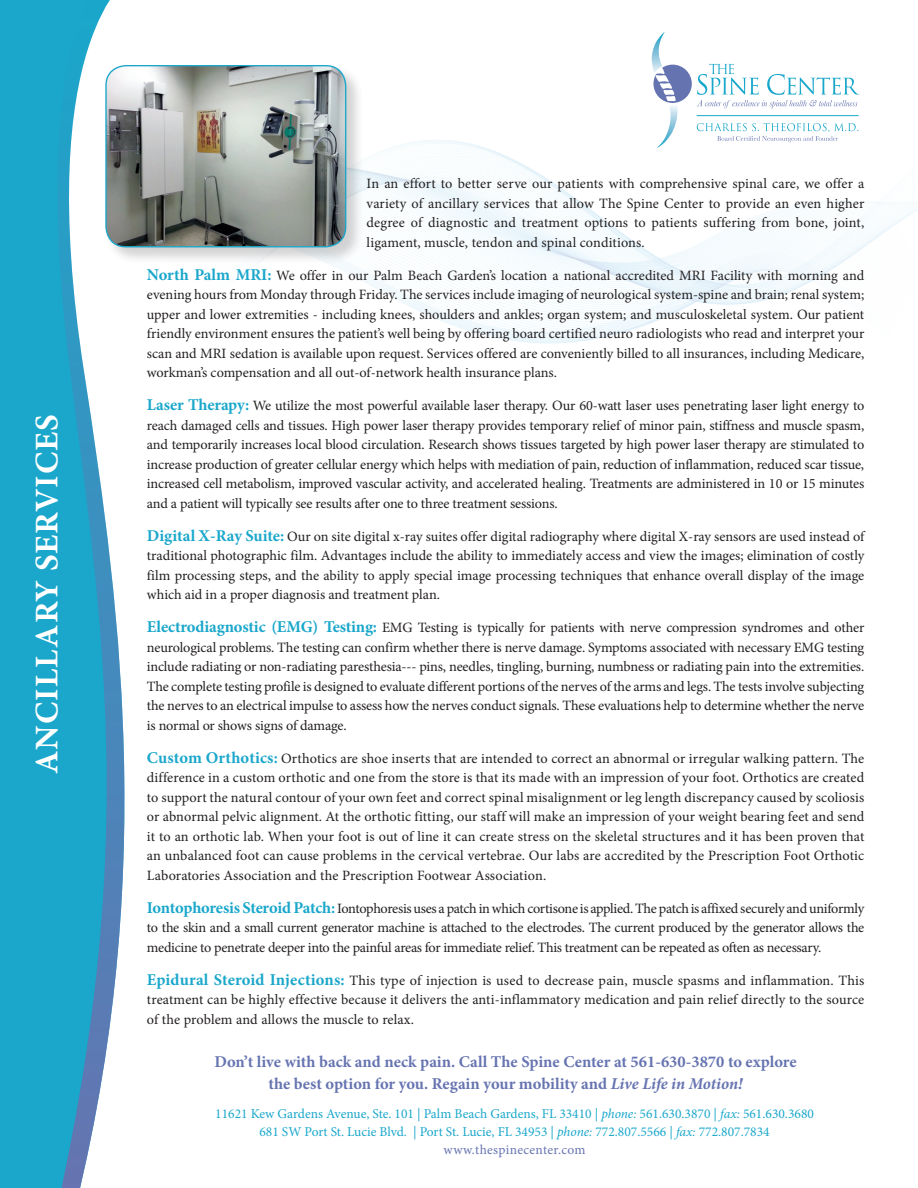
<style>
.page{position:relative;width:918px;height:1188px;background:#fff}
.page>*{position:absolute;margin:0;border:0;box-sizing:border-box;transform-origin:0 0}
.t1{font:700 33px "Minion Pro";letter-spacing:.035em;color:#fff}
.Teal_Bullets{font:700 16.5px/22.5px "Minion Pro";color:#6674b1;text-align:center}
.Teal_Bullets-2{font:14.25px/19.5px "Minion Pro";letter-spacing:-.005em;color:#231f20;text-align:justify}
.t2{font:13.5px "Minion Pro";color:#1aa7cb}
.t3{font:13.5px "Minion Pro";letter-spacing:.025em;color:#6674b1}
.s1{font-weight:700;font-size:16.5px;color:#1aa7cb}
.s2{font-style:italic}
</style>
<div class="page">
<svg style="left:332px;top:204px;width:560px;height:129px"></svg>
<div style="left:105px;top:64px;width:259px;height:201px;background:#231f20;opacity:.2"></div>
<img style="left:138px;top:66px;width:208px;height:181px">
<div style="left:105px;top:65px;width:241px;height:182px;border:1px solid #1aa7cb;border-radius:20px"></div>
<svg style="left:0;top:0;width:138px;height:1188px;fill:#1aa7cb"></svg>
<div style="left:653px;top:65px;width:39px;height:38px;background:#6573b1;border-radius:50%"></div>
<svg style="left:697px;top:64px;width:162px;height:44px"></svg>
<svg style="left:652px;top:31px;width:28px;height:117px"></svg>
<svg style="left:697px;top:123px;width:161px;height:19px"></svg>
<hr style="left:697px;top:115px;width:162px;height:1px;background:#1aa7cb">
<p class="t1" style="left:24px;top:774px;width:362px;rotate:-90deg">ANCILLARY SERVICES</p>
<p class="Teal_Bullets-2" style="left:367px;top:174px;width:499px">In an effort to better serve our patients with comprehensive spinal care, we offer a variety of ancillary services that allow The Spine Center to provide an even higher degree of diagnostic and treatment options to patients suffering from bone, joint, ligament, muscle, tendon and spinal conditions.</p>
<p class="Teal_Bullets-2" style="left:147px;top:266px;width:719px"><span class="s1">North Palm MRI:</span> We offer in our Palm Beach Garden’s location a national accredited MRI Facility with morning and evening hours from Monday through Friday. The services include imaging of neurological system-spine and brain; renal system; upper and lower extremities - including knees, shoulders and ankles; organ system; and musculoskeletal system. Our patient friendly environment ensures the patient’s well being by offering board certified neuro radiologists who read and interpret your scan and MRI sedation is available upon request. Services offered are conveniently billed to all insurances, including Medicare, workman’s compensation and all out-of-network health insurance plans.</p>
<p class="Teal_Bullets-2" style="left:147px;top:396px;width:719px"><span class="s1">Laser Therapy:</span> We utilize the most powerful available laser therapy. Our 60-watt laser uses penetrating laser light energy to reach damaged cells and tissues. High power laser therapy provides temporary relief of minor pain, stiffness and muscle spasm, and temporarily increases local blood circulation. Research shows tissues targeted by high power laser therapy are stimulated to increase production of greater cellular energy which helps with mediation of pain, reduction of inflammation, reduced scar tissue, increased cell metabolism, improved vascular activity, and accelerated healing. Treatments are administered in 10 or 15 minutes and a patient will typically see results after one to three treatment sessions.</p>
<p class="Teal_Bullets-2" style="left:147px;top:527px;width:719px"><span class="s1">Digital X-Ray Suite:</span> Our on site digital x-ray suites offer digital radiography where digital X-ray sensors are used instead of traditional photographic film. Advantages include the ability to immediately access and view the images; elimination of costly film processing steps, and the ability to apply special image processing techniques that enhance overall display of the image which aid in a proper diagnosis and treatment plan.</p>
<p class="Teal_Bullets-2" style="left:147px;top:618px;width:719px"><span class="s1">Electrodiagnostic (EMG) Testing:</span> EMG Testing is typically for patients with nerve compression syndromes and other neurological problems. The testing can confirm whether there is nerve damage. Symptoms associated with necessary EMG testing include radiating or non-radiating paresthesia--- pins, needles, tingling, burning, numbness or radiating pain into the extremities.<br>The complete testing profile is designed to evaluate different portions of the nerves of the arms and legs. The tests involve subjecting the nerves to an electrical impulse to assess how the nerves conduct signals. These evaluations help to determine whether the nerve is normal or shows signs of damage.</p>
<p class="Teal_Bullets-2" style="left:147px;top:749px;width:719px"><span class="s1">Custom Orthotics:</span> Orthotics are shoe inserts that are intended to correct an abnormal or irregular walking pattern. The difference in a custom orthotic and one from the store is that its made with an impression of your foot. Orthotics are created to support the natural contour of your own feet and correct spinal misalignment or leg length discrepancy caused by scoliosis or abnormal pelvic alignment. At the orthotic fitting, our staff will make an impression of your weight bearing feet and send it to an orthotic lab. When your foot is out of line it can create stress on the skeletal structures and it has been proven that an unbalanced foot can cause problems in the cervical vertebrae. Our labs are accredited by the Prescription Foot Orthotic Laboratories Association and the Prescription Footwear Association.</p>
<p class="Teal_Bullets-2" style="left:147px;top:899px;width:719px"><span class="s1">Iontophoresis Steroid Patch:</span> Iontophoresis uses a patch in which cortisone is applied. The patch is affixed securely and uniformly to the skin and a small current generator machine is attached to the electrodes. The current produced by the generator allows the medicine to penetrate deeper into the painful areas for immediate relief. This treatment can be repeated as often as necessary.</p>
<p class="Teal_Bullets-2" style="left:147px;top:971px;width:719px"><span class="s1">Epidural Steroid Injections:</span> This type of injection is used to decrease pain, muscle spasms and inflammation. This treatment can be highly effective because it delivers the anti-inflammatory medication and pain relief directly to the source of the problem and allows the muscle to relax.</p>
<p class="Teal_Bullets" style="left:215px;top:1050px;width:584px">Don’t live with back and neck pain. Call The Spine Center at 561-630-3870 to explore the best option for you. Regain your mobility and <span class="s2">Live Life in Motion!</span></p>
<p class="t2" style="left:215px;top:1105px;width:600px">11621 Kew Gardens Avenue, Ste. 101 | Palm Beach Gardens, FL 33410 | <span class="s2">phone:</span> 561.630.3870 | <span class="s2">fax:</span> 561.630.3680</p>
<p class="t2" style="left:259px;top:1123px;width:512px">681 SW Port St. Lucie Blvd. | Port St. Lucie, FL 34953 | <span class="s2">phone:</span> 772.807.5566 | <span class="s2">fax:</span> 772.807.7834</p>
<p class="t3" style="left:444px;top:1141px;width:143px">www.thespinecenter.com</p>
</div>
